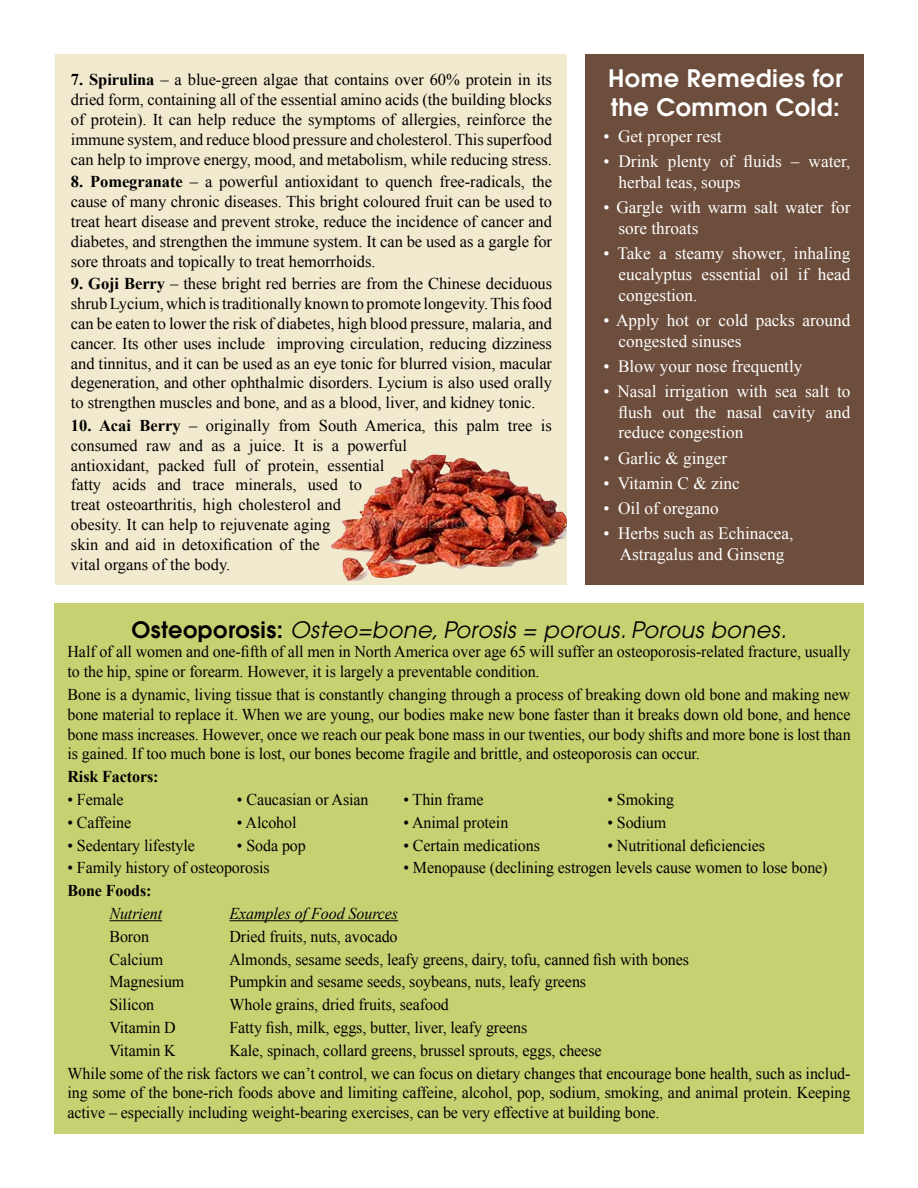
<style>
.page{position:relative;width:918px;height:1188px;background:#fff}
.page>*{position:absolute;margin:0;border:0;box-sizing:border-box;transform-origin:0 0}
.t1{font:600 24px/28.8px "Avant Garde";letter-spacing:.02em;color:#fff}
.t2{font:italic 22.5px "Avant Garde";letter-spacing:.02em;color:#000}
.t3{font:17.25px/20.7px "Times New Roman";color:#fff}
.t4{font:16.5px/19.8px "Times New Roman";letter-spacing:-.005em;color:#000;text-align:justify}
.t5{font:italic 16.5px "Times New Roman";letter-spacing:-.005em;color:#000}
.t6{font:700 16.5px "Times New Roman";letter-spacing:-.005em;color:#000}
.s1{font-weight:700}
.s2{font-weight:600;font-style:normal}
</style>
<div class="page">
<div style="left:55px;top:54px;width:512px;height:531px;background:#f1eacf"></div>
<div style="left:54px;top:603px;width:810px;height:531px;background:#c7d172"></div>
<hr style="left:110px;top:920px;width:52px;height:1px;background:#000">
<hr style="left:230px;top:920px;width:168px;height:1px;background:#000">
<div style="left:585px;top:54px;width:279px;height:531px;background:#6d4d3b"></div>
<img style="left:331px;top:454px;width:236px;height:127px">
<p class="t4" style="left:71px;top:70px;width:483px"><span class="s1">7. Spirulina</span> – a blue-green algae that contains over 60% protein in its dried form, containing all of the essential amino acids (the building blocks of protein). It can help reduce the symptoms of allergies, reinforce the immune system, and reduce blood pressure and cholesterol. This superfood can help to improve energy, mood, and metabolism, while reducing stress.</p>
<p class="t4" style="left:71px;top:172px;width:483px"><span class="s1">8. Pomegranate</span> – a powerful antioxidant to quench free-radicals, the cause of many chronic diseases. This bright coloured fruit can be used to treat heart disease and prevent stroke, reduce the incidence of cancer and diabetes, and strengthen the immune system. It can be used as a gargle for sore throats and topically to treat hemorrhoids.</p>
<p class="t4" style="left:71px;top:274px;width:483px"><span class="s1">9. Goji Berry</span> – these bright red berries are from the Chinese deciduous shrub Lycium, which is traditionally known to promote longevity. This food can be eaten to lower the risk of diabetes, high blood pressure, malaria, and cancer. Its other uses include improving circulation, reducing dizziness and tinnitus, and it can be used as an eye tonic for blurred vision, macular degeneration, and other ophthalmic disorders. Lycium is also used orally to strengthen muscles and bone, and as a blood, liver, and kidney tonic.</p>
<p class="t4" style="left:71px;top:415px;width:483px;text-align:left"><span class="s1">10. Acai Berry</span> – originally from South America, this palm tree is consumed raw and as a juice. It is a powerful<br>antioxidant, packed full of protein, essential<br>fatty acids and trace minerals, used to<br>treat osteoarthritis, high cholesterol and<br>obesity. It can help to rejuvenate aging<br>skin and aid in detoxification of the<br>vital organs of the body.</p>
<h1 class="t1" style="left:608px;top:63px;width:236px">Home Remedies for the Common Cold:</h1>
<p class="t3" style="left:603px;top:126px;width:120px">• Get proper rest</p>
<p class="t3" style="left:618px;top:151px;width:234px;text-indent:-15px">• Drink plenty of fluids – water, herbal teas, soups</p>
<p class="t3" style="left:618px;top:197px;width:234px;text-indent:-15px">• Gargle with warm salt water for sore throats</p>
<p class="t3" style="left:618px;top:243px;width:234px;text-align:justify;text-indent:-15px">• Take a steamy shower, inhaling eucalyptus essential oil if head congestion.</p>
<p class="t3" style="left:618px;top:310px;width:234px;text-indent:-15px">• Apply hot or cold packs around congested sinuses</p>
<p class="t3" style="left:603px;top:355px;width:201px">• Blow your nose frequently</p>
<p class="t3" style="left:618px;top:381px;width:234px;text-align:justify;text-indent:-15px">• Nasal irrigation with sea salt to flush out the nasal cavity and reduce congestion</p>
<p class="t3" style="left:603px;top:447px;width:125px">• Garlic &amp; ginger</p>
<p class="t3" style="left:603px;top:472px;width:138px">• Vitamin C &amp; zinc</p>
<p class="t3" style="left:603px;top:498px;width:117px">• Oil of oregano</p>
<p class="t3" style="left:603px;top:523px;width:191px;text-align:center">• Herbs such as Echinacea,<br>Astragalus and Ginseng</p>
<h2 class="t2" style="left:131px;top:616px;width:657px"><span class="s2">Osteoporosis:</span> Osteo=bone, Porosis = porous. Porous bones.</h2>
<p class="t4" style="left:68px;top:642px;width:784px">Half of all women and one-fifth of all men in North America over age 65 will suffer an osteoporosis-related fracture, usually to the hip, spine or forearm. However, it is largely a preventable condition.</p>
<p class="t4" style="left:68px;top:684px;width:785px">Bone is a dynamic, living tissue that is constantly changing through a process of breaking down old bone and making new bone material to replace it. When we are young, our bodies make new bone faster than it breaks down old bone, and hence bone mass increases. However, once we reach our peak bone mass in our twenties, our body shifts and more bone is lost than is gained. If too much bone is lost, our bones become fragile and brittle, and osteoporosis can occur.</p>
<p class="t6" style="left:68px;top:767px;width:93px">Risk Factors:</p>
<p class="t4" style="left:68px;top:789px;width:58px">• Female</p>
<p class="t4" style="left:237px;top:789px;width:133px">• Caucasian or Asian</p>
<p class="t4" style="left:403px;top:789px;width:81px">• Thin frame</p>
<p class="t4" style="left:607px;top:789px;width:68px">• Smoking</p>
<p class="t4" style="left:67px;top:812px;width:65px">• Caffeine</p>
<p class="t4" style="left:237px;top:812px;width:61px">• Alcohol</p>
<p class="t4" style="left:403px;top:812px;width:106px">• Animal protein</p>
<p class="t4" style="left:607px;top:812px;width:60px">• Sodium</p>
<p class="t4" style="left:67px;top:835px;width:129px">• Sedentary lifestyle</p>
<p class="t4" style="left:237px;top:835px;width:70px">• Soda pop</p>
<p class="t4" style="left:403px;top:835px;width:138px">• Certain medications</p>
<p class="t4" style="left:607px;top:835px;width:159px">• Nutritional deficiencies</p>
<p class="t4" style="left:67px;top:858px;width:204px">• Family history of osteoporosis</p>
<p class="t4" style="left:403px;top:858px;width:426px">• Menopause (declining estrogen levels cause women to lose bone)</p>
<p class="t6" style="left:67px;top:881px;width:86px">Bone Foods:</p>
<p class="t5" style="left:109px;top:904px;width:54px">Nutrient</p>
<p class="t5" style="left:229px;top:904px;width:170px">Examples of Food Sources</p>
<p class="t4" style="left:109px;top:926px;width:41px">Boron</p>
<p class="t4" style="left:229px;top:926px;width:170px">Dried fruits, nuts, avocado</p>
<p class="t4" style="left:109px;top:949px;width:55px">Calcium</p>
<p class="t4" style="left:229px;top:949px;width:461px">Almonds, sesame seeds, leafy greens, dairy, tofu, canned fish with bones</p>
<p class="t4" style="left:109px;top:972px;width:76px">Magnesium</p>
<p class="t4" style="left:229px;top:972px;width:358px">Pumpkin and sesame seeds, soybeans, nuts, leafy greens</p>
<p class="t4" style="left:109px;top:995px;width:46px">Silicon</p>
<p class="t4" style="left:229px;top:995px;width:221px">Whole grains, dried fruits, seafood</p>
<p class="t4" style="left:109px;top:1017px;width:68px">Vitamin D</p>
<p class="t4" style="left:229px;top:1017px;width:299px">Fatty fish, milk, eggs, butter, liver, leafy greens</p>
<p class="t4" style="left:109px;top:1040px;width:68px">Vitamin K</p>
<p class="t4" style="left:67px;top:1039px;width:784px;line-height:22.8px;text-indent:162px">Kale, spinach, collard greens, brussel sprouts, eggs, cheese<br>While some of the risk factors we can’t control, we can focus on dietary changes that encourage bone health, such as includ-</p>
<p class="t4" style="left:67px;top:1083px;width:785px">ing some of the bone-rich foods above and limiting caffeine, alcohol, pop, sodium, smoking, and animal protein. Keeping active – especially including weight-bearing exercises, can be very effective at building bone.</p>
</div>
